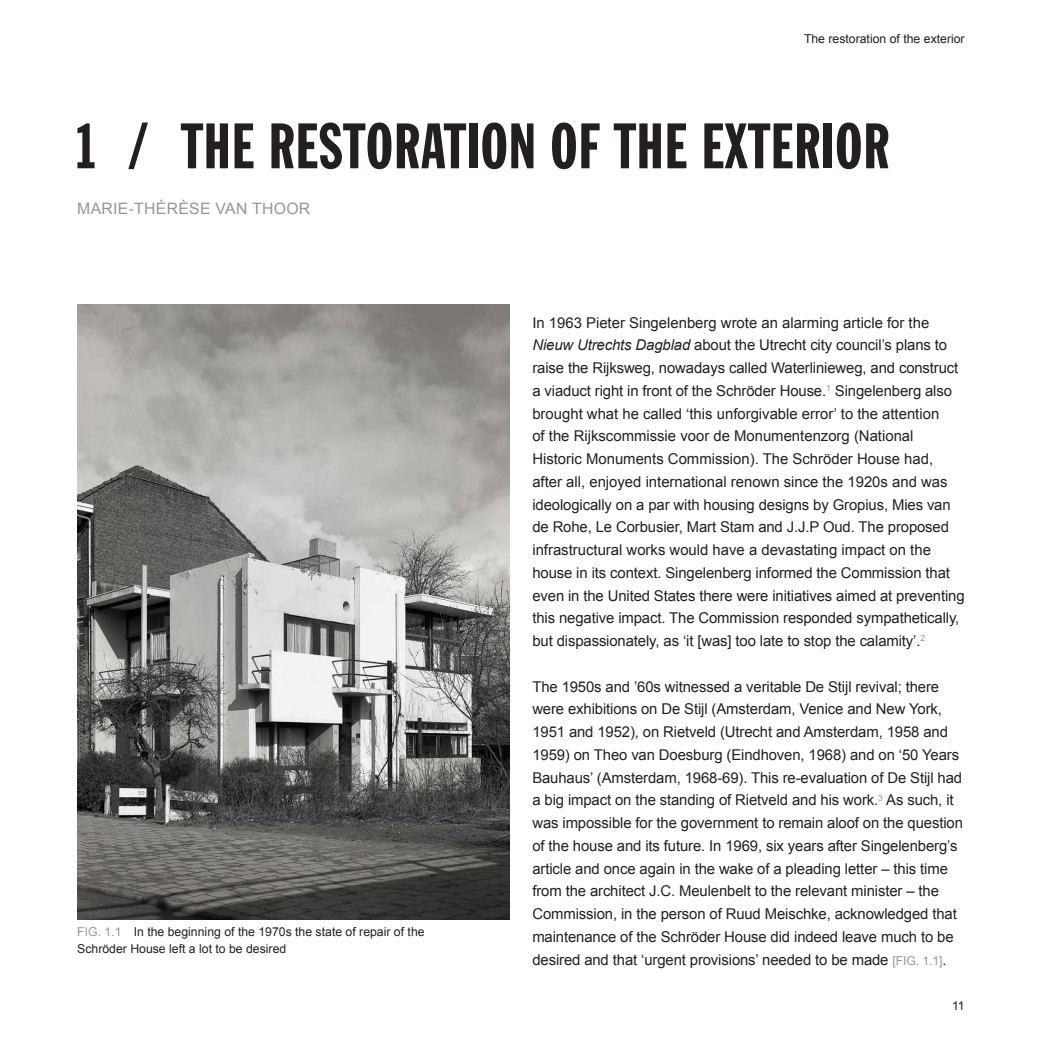
<style>
.page{position:relative;width:1042px;height:1042px;background:#fff}
.page>*{position:absolute;margin:0;border:0;box-sizing:border-box;transform-origin:0 0}
.t1{font:63px "Franklin Gothic Std Extra Cond";letter-spacing:.02em;color:#231f20}
.HEADING_Main_1_-_Aut{font:15.75px "Arial";letter-spacing:.02em;color:#949698}
.BODY_Normal{font:14.88px/22.8px "Arial";letter-spacing:-.01em;color:#231f20}
.t2{font:12.25px/17.2px "Arial";color:#231f20}
.s1{color:#949698}
.s2{font-style:italic}
.s3{font-size:12.25px;color:#949698}
</style>
<div class="page">
<img style="left:77px;top:305px;width:432px;height:614px">
<p class="t2" style="left:804px;top:30px;width:162px">The restoration of the exterior</p>
<p class="t1" style="left:77px;top:112px;width:813px">1 / THE RESTORATION OF THE EXTERIOR</p>
<p class="HEADING_Main_1_-_Aut" style="left:77px;top:198px;width:234px">MARIE-THÉRÈSE VAN THOOR</p>
<p class="t2" style="left:77px;top:923px;width:349px"><span class="s1">FIG. 1.1</span> In the beginning of the 1970s the state of repair of the<br>Schröder House left a lot to be desired</p>
<p class="BODY_Normal" style="left:532px;top:311px;width:434px">In 1963 Pieter Singelenberg wrote an alarming article for the <span class="s2">Nieuw Utrechts Dagblad</span> about the Utrecht city council’s plans to raise the Rijksweg, nowadays called Waterlinieweg, and construct a viaduct right in front of the Schröder House.<sup>1</sup> Singelenberg also brought what he called ‘this unforgivable error’ to the attention<br>of the Rijkscommissie voor de Monumentenzorg (National Historic Monuments Commission). The Schröder House had, after all, enjoyed international renown since the 1920s and was ideologically on a par with housing designs by Gropius, Mies van de Rohe, Le Corbusier, Mart Stam and J.J.P Oud. The proposed infrastructural works would have a devastating impact on the house in its context. Singelenberg informed the Commission that even in the United States there were initiatives aimed at preventing this negative impact. The Commission responded sympathetically, but dispassionately, as ‘it [was] too late to stop the calamity’.<sup>2</sup></p>
<p class="BODY_Normal" style="left:532px;top:675px;width:432px">The 1950s and ’60s witnessed a veritable De Stijl revival; there were exhibitions on De Stijl (Amsterdam, Venice and New York, 1951 and 1952), on Rietveld (Utrecht and Amsterdam, 1958 and 1959) on Theo van Doesburg (Eindhoven, 1968) and on ‘50 Years Bauhaus’ (Amsterdam, 1968-69). This re-evaluation of De Stijl had a big impact on the standing of Rietveld and his work.<sup>3</sup> As such, it was impossible for the government to remain aloof on the question of the house and its future. In 1969, six years after Singelenberg’s article and once again in the wake of a pleading letter – this time from the architect J.C. Meulenbelt to the relevant minister – the Commission, in the person of Ruud Meischke, acknowledged that maintenance of the Schröder House did indeed leave much to be desired and that ‘urgent provisions’ needed to be made <span class="s3">[FIG. 1.1]</span>.</p>
<p class="t2" style="left:952px;top:997px;width:14px">11</p>
</div>
